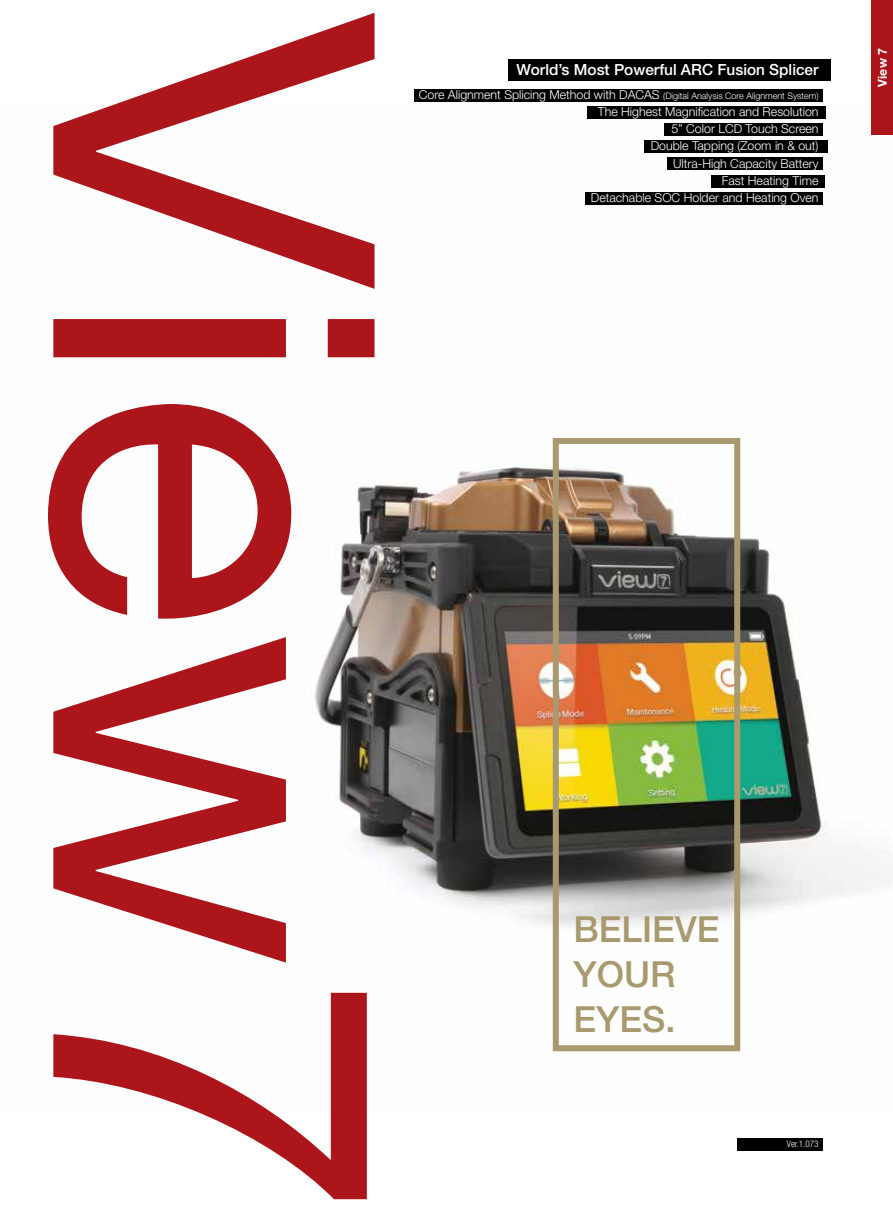
<style>
.page{position:relative;width:893px;height:1212px;background:#fff}
.page>*{position:absolute;margin:0;border:0;box-sizing:border-box;transform-origin:0 0}
.t1{font:449.7px "Helvetica Neue LT Std";color:#ac161b}
.t2{font:500 36px/45px "Helvetica Neue LT Std";color:#a8996e}
.t3{font:500 15.3px "Helvetica Neue LT Std";color:#fff}
.t4{font:300 12.3px/17.1px "Helvetica Neue LT Std";color:#fff;text-align:right}
.t5{font:700 12.3px "Helvetica Neue LT Std";color:#fff}
.t6{font:300 condensed 9.15px "Helvetica Neue LT Std";color:#fff}
.s1{font-size:9px}
</style>
<div class="page">
<img style="left:315px;top:102px;width:574px;height:950px">
<div style="left:737px;top:1138px;width:85px;height:13px;background:#000"></div>
<div style="left:553px;top:438px;width:187px;height:613px;border:6px solid #a8996e"></div>
<div style="left:508px;top:59px;width:323px;height:21px;background:#000"></div>
<div style="left:415px;top:89px;width:408px;height:13px;background:#000"></div>
<div style="left:588px;top:106px;width:238px;height:13px;background:#000"></div>
<div style="left:665px;top:123px;width:158px;height:13px;background:#000"></div>
<div style="left:644px;top:140px;width:184px;height:13px;background:#000"></div>
<div style="left:668px;top:157px;width:155px;height:13px;background:#000"></div>
<div style="left:711px;top:175px;width:114px;height:13px;background:#000"></div>
<div style="left:585px;top:192px;width:238px;height:13px;background:#000"></div>
<div style="left:872px;top:0;width:21px;height:135px;background:#ac161b"></div>
<h1 class="t1" style="left:481px;top:13px;width:1208px;rotate:90deg">View7</h1>
<p class="t3" style="left:517px;top:60px;width:303px">World’s Most Powerful ARC Fusion Splicer</p>
<p class="t4" style="left:419px;top:86px;width:401px">Core Alignment Splicing Method with DACAS <span class="s1">(Digital Analysis Core Alignment System)<br></span>The Highest Magnification and Resolution<br>5” Color LCD Touch Screen<br>Double Tapping (Zoom in &amp; out)<br>Ultra-High Capacity Battery<br>Fast Heating Time<br>Detachable SOC Holder and Heating Oven</p>
<h2 class="t2" style="left:574px;top:906px;width:147px">BELIEVE<br>YOUR<br>EYES.</h2>
<p class="t6" style="left:787px;top:1138px;width:33px">Ver.1.073</p>
<p class="t5" style="left:875px;top:87px;width:40px;rotate:-90deg">View 7</p>
</div>
